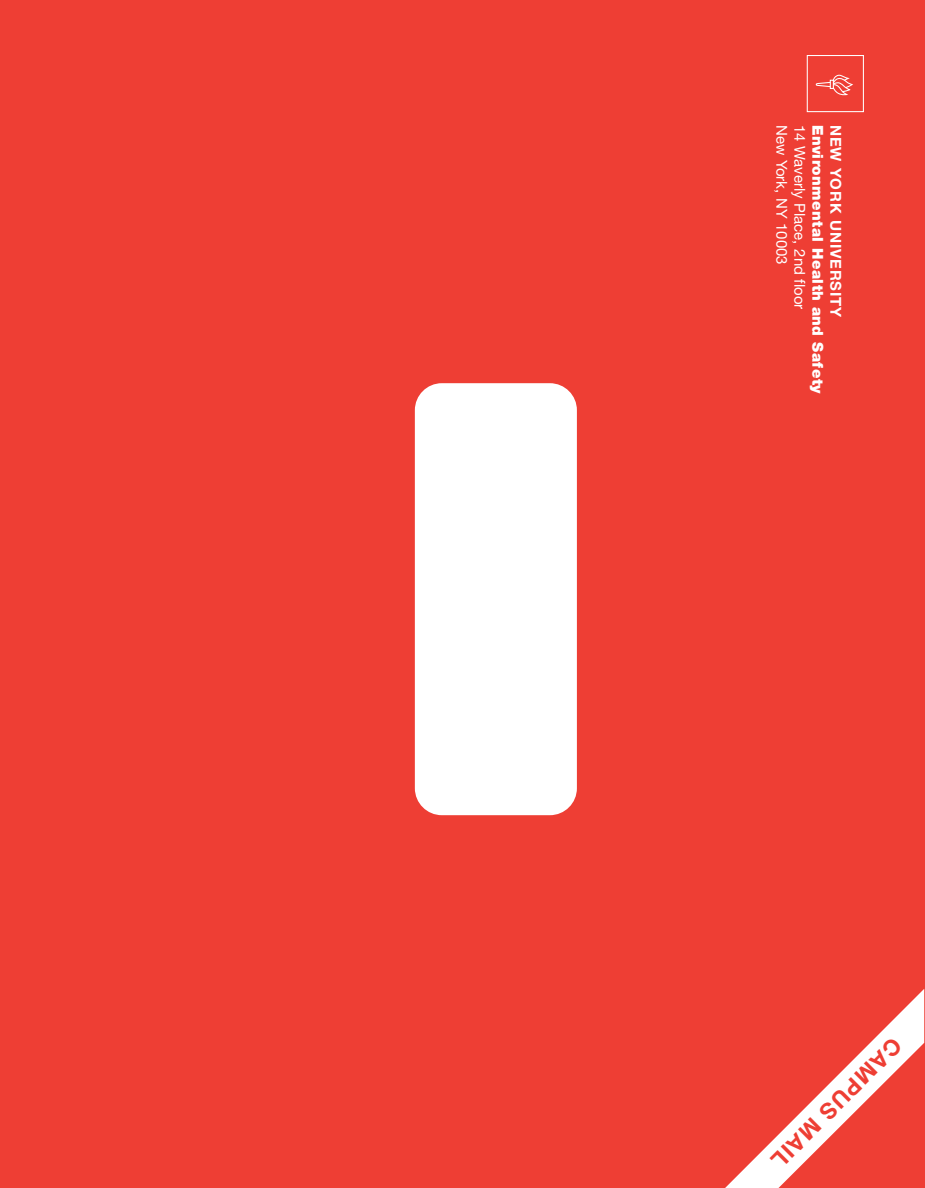
<style>
.page{position:relative;width:925px;height:1188px;background:#ee3e34}
.page>*{position:absolute;margin:0;border:0;box-sizing:border-box;transform-origin:0 0}
.t1{font:700 22.5px "Helvetica Neue";color:#ee3e34}
.t2{font:15px/18px "Helvetica Neue";color:#fff}
.t3{font:900 15px "Helvetica Neue";letter-spacing:.025em;color:#fff}
.t4{font:700 15px "Helvetica Neue";letter-spacing:.055em;color:#fff}
</style>
<div class="page">
<div style="left:807px;top:55px;width:57px;height:57px;border:1px solid #fff"></div>
<svg style="left:815px;top:74px;width:37px;height:22px"></svg>
<svg style="left:725px;top:989px;width:199px;height:199px"></svg>
<div style="left:415px;top:383px;width:162px;height:432px;background:#fff;border-radius:27px"></div>
<p class="t3" style="left:823px;top:125px;width:270px;rotate:90deg">Environmental Health and Safety</p>
<p class="t4" style="left:841px;top:125px;width:194px;rotate:90deg">NEW YORK UNIVERSITY</p>
<p class="t2" style="left:807px;top:125px;width:186px;rotate:90deg">14 Waverly Place, 2nd floor<br>New York, NY 10003</p>
<p class="t1" style="left:903px;top:1047px;width:175px;rotate:135deg">CAMPUS MAIL</p>
</div>
